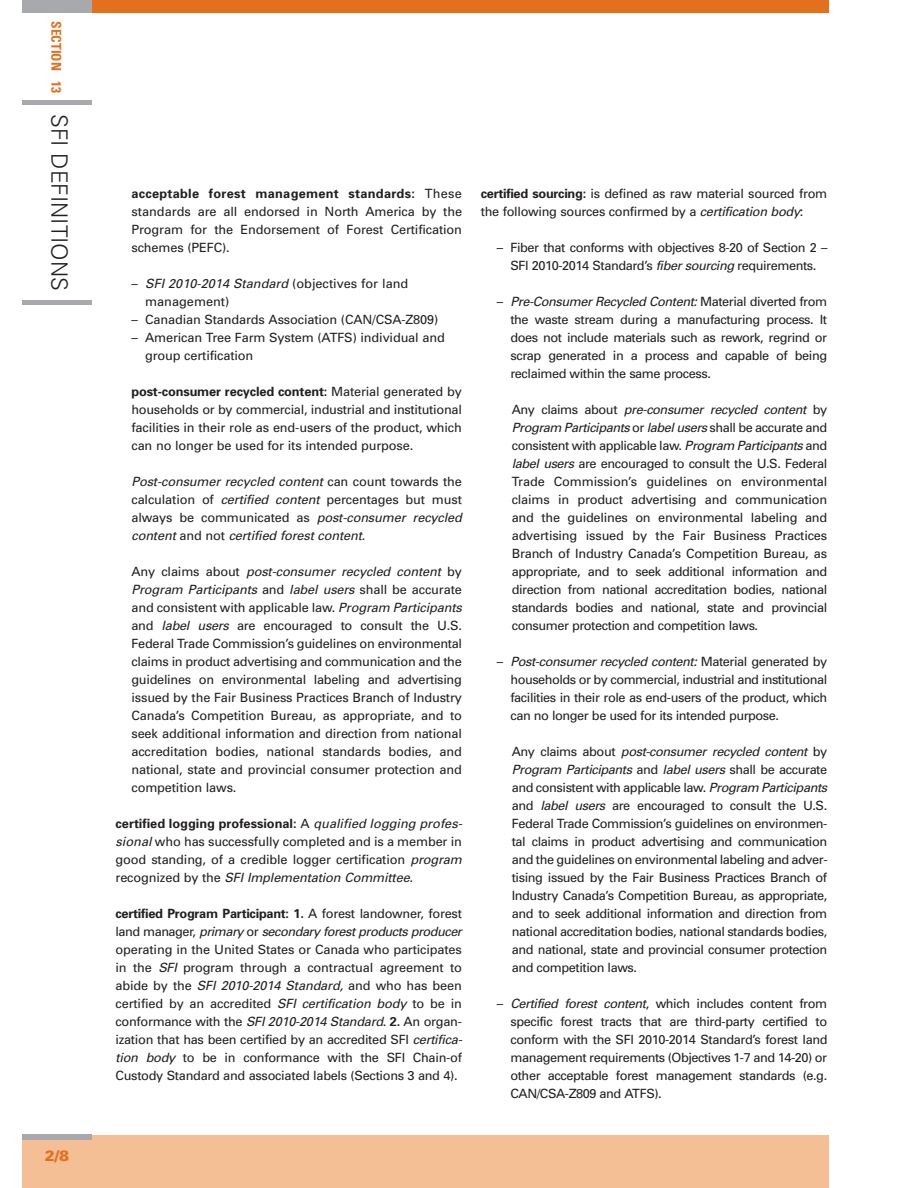
<style>
.page{position:relative;width:918px;height:1188px;background:#fff}
.page>*{position:absolute;margin:0;border:0;box-sizing:border-box;transform-origin:0 0}
.t1{font:300 22.5px "Univers";color:#231f20}
.t2{font:900 15px "Univers";color:#e4701e}
.t3{font:12.75px/18px "Univers";letter-spacing:-.02em;color:#231f20;text-align:justify}
.t4{font:italic 12.75px/18px "Univers";letter-spacing:-.01em;color:#231f20;text-align:justify}
.t5{font:12.75px/18px "Univers";color:#231f20}
.s1{font-weight:700;font-stretch:condensed;font-size:13.5px;color:#e4701e}
.s2{font-weight:700}
.s3{font-style:italic}
.s4{font-style:normal}
</style>
<div class="page">
<div style="left:22px;top:0;width:807px;height:13px;background:#e4701e"></div>
<div style="left:22px;top:1135px;width:807px;height:53px;background:#f5bf95"></div>
<div style="left:22px;top:0;width:69px;height:13px;background:#a8a9ad"></div>
<div style="left:22px;top:100px;width:70px;height:5px;background:#a8a9ad"></div>
<hr style="left:22px;top:300px;width:70px;height:4px;background:#a8a9ad">
<div style="left:22px;top:1135px;width:69px;height:5px;background:#a8a9ad"></div>
<h1 class="t1" style="left:68px;top:21px;width:271px;rotate:90deg"><span class="s1">SECTION 13</span> SFI DEFINITIONS</h1>
<p class="t2" style="left:45px;top:1150px;width:26px">2/8</p>
<p class="t3" style="left:131px;top:186px;width:332px"><span class="s2">acceptable forest management standards:</span> These standards are all endorsed in North America by the Program for the Endorsement of Forest Certification schemes (PEFC).</p>
<p class="t5" style="left:145px;top:276px;width:265px;text-indent:-14px">– <span class="s3">SFI 2010-2014 Standard</span> (objectives for land management)</p>
<p class="t3" style="left:132px;top:312px;width:308px">– Canadian Standards Association (CAN/CSA-Z809)</p>
<p class="t3" style="left:145px;top:330px;width:301px;text-indent:-14px">– American Tree Farm System (ATFS) individual and group certification</p>
<p class="t3" style="left:131px;top:384px;width:332px"><span class="s2">post-consumer recycled content:</span> Material generated by households or by commercial, industrial and institutional facilities in their role as end-users of the product, which can no longer be used for its intended purpose.</p>
<p class="t4" style="left:131px;top:474px;width:332px">Post-consumer recycled content <span class="s4">can count towards the calculation of</span> certified content <span class="s4">percentages but must always be communicated as</span> post-consumer recycled content <span class="s4">and not</span> certified forest content<span class="s4">.</span></p>
<p class="t3" style="left:131px;top:564px;width:332px">Any claims about <span class="s3">post-consumer recycled content</span> by <span class="s3">Program Participants</span> and <span class="s3">label users</span> shall be accurate and consistent with applicable law. <span class="s3">Program Participants </span>and <span class="s3">label users</span> are encouraged to consult the U.S.<br>Federal Trade Commission’s guidelines on environmental claims in product advertising and communication and the guidelines on environmental labeling and advertising issued by the Fair Business Practices Branch of Industry Canada’s Competition Bureau, as appropriate, and to seek additional information and direction from national accreditation bodies, national standards bodies, and national, state and provincial consumer protection and competition laws.</p>
<p class="t3" style="left:116px;top:816px;width:348px"><span class="s2">certified logging professional:</span> A <span class="s3">qualified logging profes&shy;sional</span> who has successfully completed and is a member in good standing, of a credible logger certification <span class="s3">program </span>recognized by the <span class="s3">SFI Implementation Committee.</span></p>
<p class="t3" style="left:116px;top:906px;width:348px"><span class="s2">certified Program Participant: 1.</span> A forest landowner, forest land manager, <span class="s3">primary</span> or <span class="s3">secondary forest products producer </span>operating in the United States or Canada who participates in the <span class="s3">SFI</span> program through a contractual agreement to abide by the <span class="s3">SFI 2010-2014 Standard,</span> and who has been certified by an accredited <span class="s3">SFI certification body</span> to be in conformance with the <span class="s3">SFI 2010-2014 Standard</span>. <span class="s2">2.</span> An organ&shy;ization that has been certified by an accredited SFI <span class="s3">certifica&shy;tion body</span> to be in conformance with the SFI Chain-of Custody Standard and associated labels (Sections 3 and 4).</p>
<p class="t3" style="left:481px;top:186px;width:348px"><span class="s2">certified sourcing:</span> is defined as raw material sourced from the following sources confirmed by a <span class="s3">certification body</span>:</p>
<p class="t3" style="left:497px;top:240px;width:332px;text-align:center">– Fiber that conforms with objectives 8-20 of Section 2 –<br>SFI 2010-2014 Standard’s <span class="s3">fiber sourcing</span> requirements.</p>
<p class="t3" style="left:510px;top:294px;width:318px;text-indent:-14px">– <span class="s3">Pre-Consumer Recycled Content:</span> Material diverted from the waste stream during a manufacturing process. It does not include materials such as rework, regrind or scrap generated in a process and capable of being reclaimed within the same process.</p>
<p class="t3" style="left:512px;top:402px;width:317px">Any claims about <span class="s3">pre-consumer recycled content</span> by <span class="s3">Program Participants</span> or <span class="s3">label users</span> shall be accurate and consistent with applicable law. <span class="s3">Program Participants</span> and <span class="s3">label users</span> are encouraged to consult the U.S. Federal Trade Commission’s guidelines on environmental claims in product advertising and communication and the guidelines on environmental labeling and advertising issued by the Fair Business Practices Branch of Industry Canada’s Competition Bureau, as appropriate, and to seek additional information and direction from national accreditation bodies, national standards bodies and national, state and provincial consumer protection and competition laws.</p>
<p class="t3" style="left:510px;top:654px;width:318px;text-indent:-14px">– <span class="s3">Post-consumer recycled content:</span> Material generated by households or by commercial, industrial and institutional facilities in their role as end-users of the product, which can no longer be used for its intended purpose.</p>
<p class="t3" style="left:512px;top:744px;width:317px">Any claims about <span class="s3">post-consumer recycled content</span> by <span class="s3">Program Participants</span> and <span class="s3">label users</span> shall be accurate and consistent with applicable law. <span class="s3">Program Participants </span>and <span class="s3">label users</span> are encouraged to consult the U.S.<br>Federal Trade Commission’s guidelines on environmen&shy;tal claims in product advertising and communication and the guidelines on environmental labeling and adver&shy;tising issued by the Fair Business Practices Branch of Industry Canada’s Competition Bureau, as appropriate, and to seek additional information and direction from national accreditation bodies, national standards bodies, and national, state and provincial consumer protection and competition laws.</p>
<p class="t3" style="left:510px;top:996px;width:319px;text-indent:-14px">– <span class="s3">Certified forest content</span>, which includes content from specific forest tracts that are third-party certified to conform with the SFI 2010-2014 Standard’s forest land management requirements (Objectives 1-7 and 14-20) or other acceptable forest management standards (e.g.<br>CAN/CSA-Z809 and ATFS).</p>
</div>
